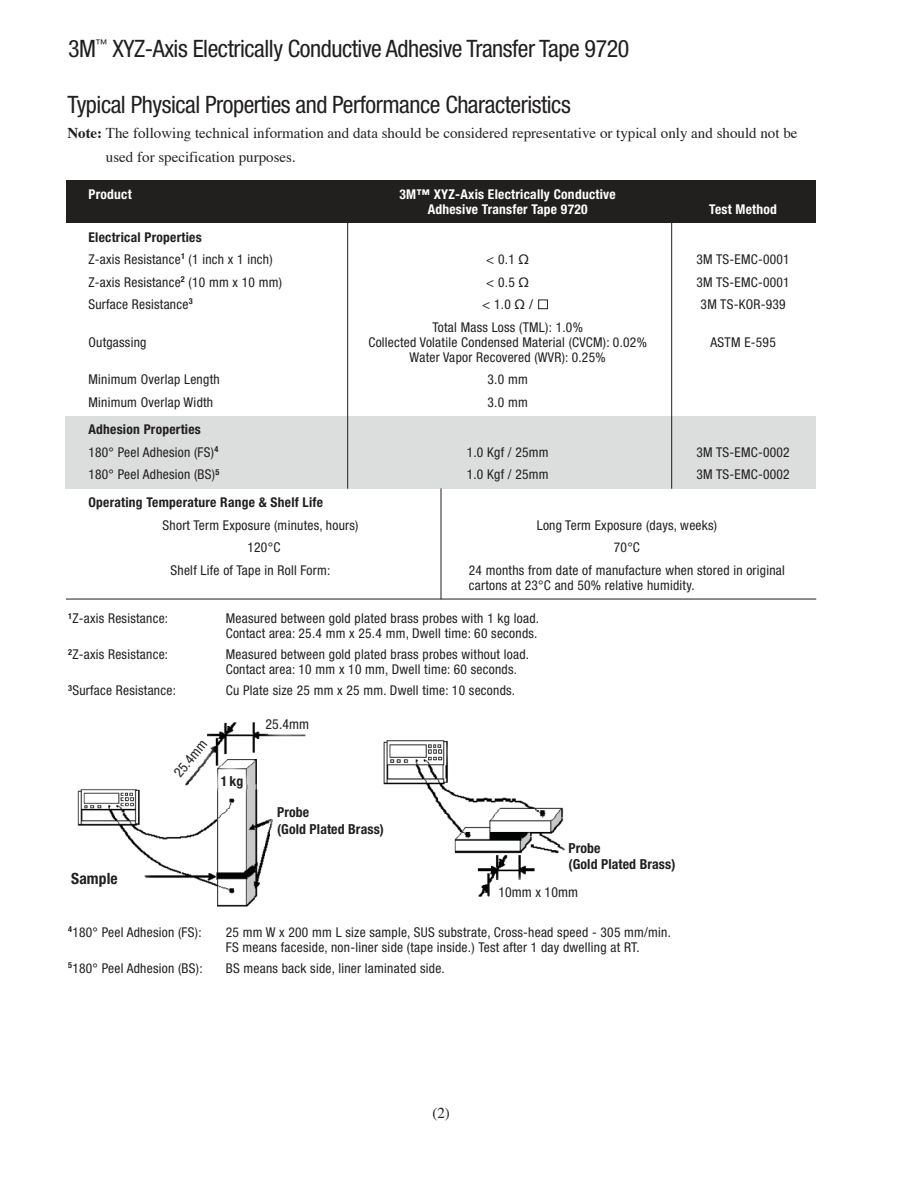
<style>
.page{position:relative;width:918px;height:1188px;background:#fff}
.page>*{position:absolute;margin:0;border:0;box-sizing:border-box;transform-origin:0 0}
.t1{font:condensed 24px "Helvetica Neue";letter-spacing:-.02em;color:#221f1f}
.t2{font:700 condensed 15.6px "Helvetica Neue";letter-spacing:.01em;color:#221f1f}
.t3{font:15px/24px "Times";color:#221f1f}
.t4{font:700 condensed 13.8px/16.4px "Helvetica Neue";letter-spacing:.01em;color:#221f1f}
.t5{font:condensed 13.8px "Helvetica Neue";letter-spacing:.01em;color:#221f1f}
.t6{font:condensed 13.5px/15px "Helvetica Neue";letter-spacing:.02em;color:#221f1f}
.t7{font:700 condensed 13.5px/15px "Helvetica Neue";letter-spacing:.02em;color:#fff;text-align:center}
.t8{font:700 condensed 13.5px "Helvetica Neue";letter-spacing:.02em;color:#221f1f}
.s1{font-weight:700}
.s2{font-family:"Helvetica";font-stretch:normal}
</style>
<div class="page">
<div style="left:66px;top:180px;width:750px;height:43px;background:#221f1f"></div>
<div style="left:66px;top:416px;width:750px;height:73px;background:#dcdddd"></div>
<hr style="left:66px;top:599px;width:750px;height:1px;background:#221f1f">
<hr style="left:347px;top:205px;width:1px;height:284px;background:#221f1f">
<hr style="left:671px;top:205px;width:1px;height:284px;background:#221f1f">
<hr style="left:441px;top:488px;width:1px;height:111px;background:#221f1f">
<div style="left:538px;top:300px;width:10px;height:9px;border:1px solid #221f1f"></div>
<img style="left:77px;top:722px;width:488px;height:185px">
<h1 class="t1" style="left:68px;top:40px;width:563px">3M<sup>™</sup> XYZ-Axis Electrically Conductive Adhesive Transfer Tape 9720</h1>
<h1 class="t1" style="left:67px;top:95px;width:505px">Typical Physical Properties and Performance Characteristics</h1>
<p class="t3" style="left:106px;top:123px;width:693px;text-indent:-39px"><span class="s1">Note:</span> The following technical information and data should be considered representative or typical only and should not be used for specification purposes.</p>
<p class="t7" style="left:88px;top:188px;width:45px">Product</p>
<p class="t7" style="left:400px;top:188px;width:218px">3M™ XYZ-Axis Electrically Conductive<br>Adhesive Transfer Tape 9720</p>
<p class="t7" style="left:709px;top:203px;width:69px">Test Method</p>
<p class="t6" style="left:88px;top:227px;width:186px;line-height:22.5px"><span class="s1">Electrical Properties<br></span>Z-axis Resistance<sup>1</sup> (1 inch x 1 inch)</p>
<p class="t6" style="left:486px;top:253px;width:44px">&lt; 0.1 <span class="s2">Ω</span></p>
<p class="t6" style="left:697px;top:253px;width:95px">3M TS-EMC-0001</p>
<p class="t6" style="left:88px;top:275px;width:195px">Z-axis Resistance<sup>2</sup> (10 mm x 10 mm)</p>
<p class="t6" style="left:486px;top:275px;width:44px">&lt; 0.5 <span class="s2">Ω</span></p>
<p class="t6" style="left:697px;top:275px;width:95px">3M TS-EMC-0001</p>
<p class="t6" style="left:88px;top:298px;width:106px">Surface Resistance<sup>3</sup></p>
<p class="t6" style="left:482px;top:298px;width:52px">&lt; 1.0 <span class="s2">Ω /</span></p>
<p class="t6" style="left:701px;top:298px;width:87px">3M TS-KOR-939</p>
<p class="t6" style="left:432px;top:320px;width:152px">Total Mass Loss (TML): 1.0%</p>
<p class="t6" style="left:88px;top:335px;width:60px">Outgassing</p>
<p class="t6" style="left:368px;top:335px;width:280px">Collected Volatile Condensed Material (CVCM): 0.02%</p>
<p class="t6" style="left:711px;top:335px;width:67px">ASTM E-595</p>
<p class="t6" style="left:410px;top:350px;width:198px">Water Vapor Recovered (WVR): 0.25%</p>
<p class="t6" style="left:88px;top:373px;width:133px">Minimum Overlap Length</p>
<p class="t6" style="left:488px;top:373px;width:42px">3.0 mm</p>
<p class="t6" style="left:88px;top:395px;width:126px">Minimum Overlap Width</p>
<p class="t6" style="left:488px;top:395px;width:42px">3.0 mm</p>
<p class="t6" style="left:88px;top:419px;width:131px;line-height:22.5px"><span class="s1">Adhesion Properties<br></span>180° Peel Adhesion (FS)<sup>4</sup></p>
<p class="t6" style="left:467px;top:446px;width:83px">1.0 Kgf / 25mm</p>
<p class="t6" style="left:697px;top:446px;width:95px">3M TS-EMC-0002</p>
<p class="t6" style="left:88px;top:468px;width:132px">180° Peel Adhesion (BS)<sup>5</sup></p>
<p class="t6" style="left:467px;top:468px;width:83px">1.0 Kgf / 25mm</p>
<p class="t6" style="left:697px;top:468px;width:95px">3M TS-EMC-0002</p>
<p class="t8" style="left:88px;top:497px;width:236px">Operating Temperature Range &amp; Shelf Life</p>
<p class="t6" style="left:163px;top:518px;width:197px">Short Term Exposure (minutes, hours)</p>
<p class="t6" style="left:537px;top:518px;width:182px">Long Term Exposure (days, weeks)</p>
<p class="t6" style="left:247px;top:541px;width:34px">120°C</p>
<p class="t6" style="left:614px;top:541px;width:28px">70°C</p>
<p class="t6" style="left:171px;top:563px;width:161px">Shelf Life of Tape in Roll Form:</p>
<p class="t6" style="left:469px;top:563px;width:318px">24 months from date of manufacture when stored in original cartons at 23°C and 50% relative humidity.</p>
<p class="t6" style="left:68px;top:612px;width:101px"><sup>1</sup>Z-axis Resistance:</p>
<p class="t6" style="left:226px;top:612px;width:315px">Measured between gold plated brass probes with 1 kg load.<br>Contact area: 25.4 mm x 25.4 mm, Dwell time: 60 seconds.</p>
<p class="t6" style="left:68px;top:648px;width:101px"><sup>2</sup>Z-axis Resistance:</p>
<p class="t6" style="left:226px;top:648px;width:305px">Measured between gold plated brass probes without load.<br>Contact area: 10 mm x 10 mm, Dwell time: 60 seconds.</p>
<p class="t6" style="left:68px;top:684px;width:109px"><sup>3</sup>Surface Resistance:</p>
<p class="t6" style="left:226px;top:684px;width:291px">Cu Plate size 25 mm x 25 mm. Dwell time: 10 seconds.</p>
<p class="t2" style="left:71px;top:873px;width:48px">Sample</p>
<p class="t5" style="left:173px;top:772px;width:45px;rotate:-51deg">25.4mm</p>
<p class="t4" style="left:221px;top:774px;width:24px">1 kg</p>
<p class="t5" style="left:266px;top:719px;width:45px">25.4mm</p>
<p class="t4" style="left:277px;top:805px;width:108px">Probe<br>(Gold Plated Brass)</p>
<p class="t4" style="left:569px;top:841px;width:108px">Probe<br>(Gold Plated Brass)</p>
<p class="t5" style="left:498px;top:887px;width:81px">10mm x 10mm</p>
<p class="t6" style="left:68px;top:925px;width:135px"><sup>4</sup>180° Peel Adhesion (FS):</p>
<p class="t6" style="left:226px;top:925px;width:447px">25 mm W x 200 mm L size sample, SUS substrate, Cross-head speed - 305 mm/min.<br>FS means faceside, non-liner side (tape inside.) Test after 1 day dwelling at RT.</p>
<p class="t6" style="left:68px;top:961px;width:136px"><sup>5</sup>180° Peel Adhesion (BS):</p>
<p class="t6" style="left:226px;top:961px;width:221px">BS means back side, liner laminated side.</p>
<p class="t3" style="left:432px;top:1102px;width:19px">(2)</p>
</div>
